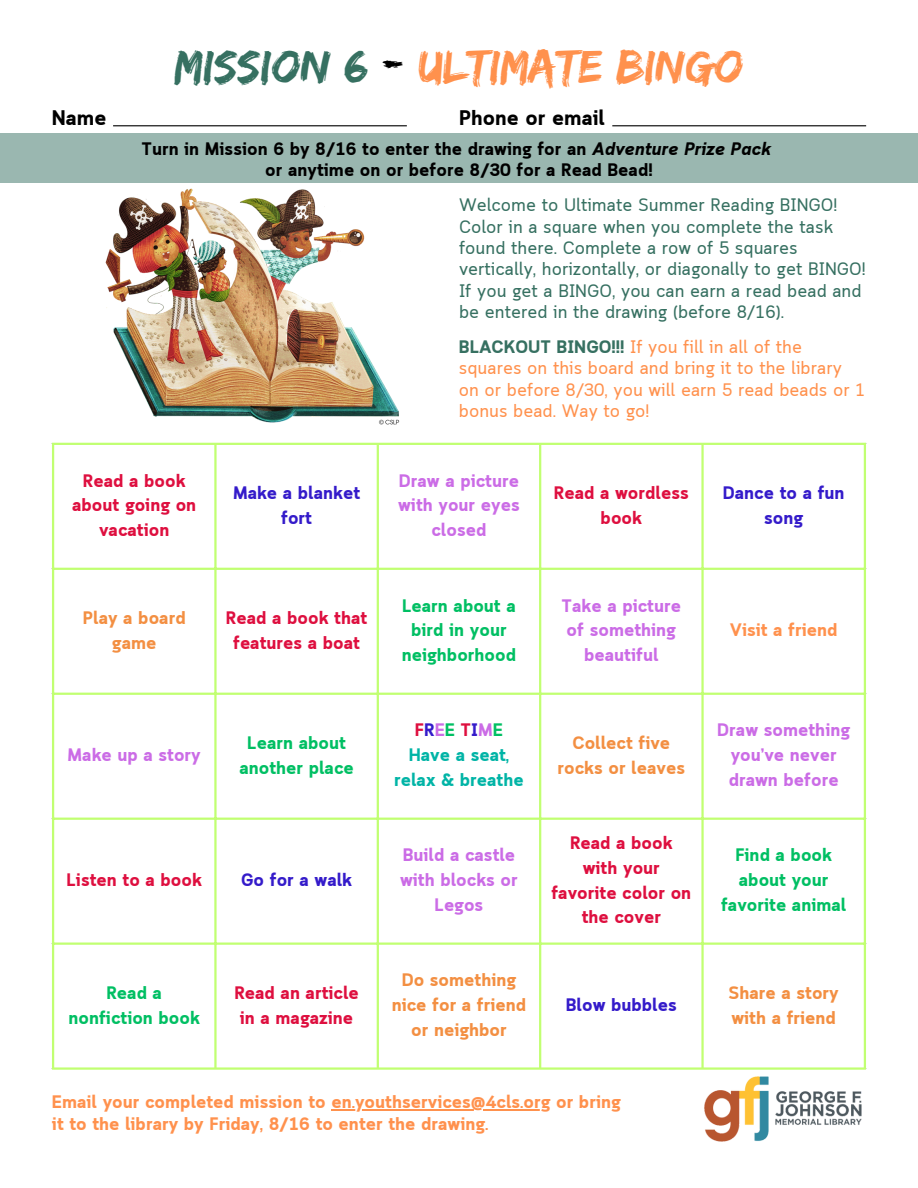
<style>
.page{position:relative;width:918px;height:1188px;background:#fff}
.page>*{position:absolute;margin:0;border:0;box-sizing:border-box;transform-origin:0 0}
.t1{font:48px "Edo";color:#ff914d}
.t2{font:700 21px "Cloud";color:#000}
.t3{font:18px/21.3px "Cloud";color:#367061}
.t4{font:700 18px/24.8px "Cloud";color:#de0f3f;text-align:center}
.t5{font:700 18px/24.8px "Cloud";color:#cb6ce6;text-align:center}
.t6{font:18px/21.3px "Cloud";color:#ff914d}
.t7{font:700 18px "Cloud";color:#ff914d}
.t8{font:700 18px/24.8px "Cloud";color:#00bf63;text-align:center}
.t9{font:700 18px/21.3px "Cloud";color:#000;text-align:center}
.t10{font:700 18px/24.8px "Cloud";color:#f38f42;text-align:center}
.t11{font:700 18px/24.8px "Cloud";color:#341bca;text-align:center}
.t12{font:700 18px/24.8px "Cloud";color:#00b4a6;text-align:center}
.s1{color:#367061}
.s2{color:#000}
.s3{font-style:italic}
.s4{font-weight:700;color:#367061}
.s5{color:#341bca}
.s6{color:#cb6ce6}
.s7{color:#00bf63}
</style>
<div class="page">
<div style="left:0;top:133px;width:918px;height:50px;background:#9ab7b0"></div>
<img style="left:704px;top:1059px;width:163px;height:83px">
<hr style="left:113px;top:125px;width:294px;height:1px;background:#000">
<hr style="left:612px;top:125px;width:254px;height:1px;background:#000">
<img style="left:74px;top:188px;width:355px;height:266px">
<hr style="left:52px;top:445px;width:2px;height:622px;background:#c1ff72">
<hr style="left:214px;top:445px;width:3px;height:622px;background:#c1ff72">
<hr style="left:377px;top:445px;width:2px;height:622px;background:#c1ff72">
<hr style="left:539px;top:445px;width:2px;height:622px;background:#c1ff72">
<hr style="left:701px;top:445px;width:3px;height:622px;background:#c1ff72">
<hr style="left:864px;top:445px;width:2px;height:622px;background:#c1ff72">
<hr style="left:52px;top:443px;width:814px;height:2px;background:#c1ff72">
<hr style="left:52px;top:568px;width:814px;height:2px;background:#c1ff72">
<hr style="left:52px;top:693px;width:814px;height:2px;background:#c1ff72">
<hr style="left:52px;top:818px;width:814px;height:2px;background:#c1ff72">
<hr style="left:52px;top:943px;width:814px;height:2px;background:#c1ff72">
<hr style="left:52px;top:1067px;width:814px;height:3px;background:#c1ff72">
<hr style="left:331px;top:1110px;width:220px;height:1px;background:#ff914d">
<p class="t1" style="left:174px;top:38px;width:571px"><span class="s1">MISSION 6</span> <span class="s2">-</span> ULTIMATE BINGO</p>
<h2 class="t2" style="left:52px;top:106px;width:56px">Name</h2>
<h2 class="t2" style="left:459px;top:106px;width:147px">Phone or email</h2>
<p class="t9" style="left:141px;top:139px;width:631px">Turn in Mission 6 by 8/16 to enter the drawing for an <span class="s3">Adventure Prize Pack </span>or anytime on or before 8/30 for a Read Bead!</p>
<p class="t4" style="left:72px;top:470px;width:126px">Read a book about going on vacation</p>
<h3 class="t3" style="left:459px;top:196px;width:408px">Welcome to Ultimate Summer Reading BINGO!<br>Color in a square when you complete the task found there. Complete a row of 5 squares vertically, horizontally, or diagonally to get BINGO!<br>If you get a BINGO, you can earn a read bead and be entered in the drawing (before 8/16).</h3>
<p class="t6" style="left:459px;top:338px;width:408px"><span class="s4">BLACKOUT BINGO!!!</span> If you fill in all of the squares on this board and bring it to the library on or before 8/30, you will earn 5 read beads or 1 bonus bead. Way to go!</p>
<p class="t11" style="left:233px;top:482px;width:129px">Make a blanket fort</p>
<p class="t5" style="left:398px;top:470px;width:123px">Draw a picture with your eyes closed</p>
<p class="t4" style="left:554px;top:482px;width:136px">Read a wordless book</p>
<p class="t11" style="left:723px;top:482px;width:123px">Dance to a fun song</p>
<p class="t10" style="left:83px;top:607px;width:104px">Play a board game</p>
<p class="t4" style="left:226px;top:607px;width:143px">Read a book that features a boat</p>
<p class="t5" style="left:68px;top:744px;width:135px">Make up a story</p>
<p class="t8" style="left:239px;top:732px;width:116px">Learn about another place</p>
<p class="t4" style="left:67px;top:869px;width:137px">Listen to a book</p>
<p class="t11" style="left:241px;top:869px;width:113px">Go for a walk</p>
<p class="t8" style="left:68px;top:982px;width:133px">Read a nonfiction book</p>
<p class="t4" style="left:234px;top:982px;width:126px">Read an article in a magazine</p>
<p class="t8" style="left:402px;top:595px;width:116px">Learn about a bird in your neighborhood</p>
<p class="t5" style="left:562px;top:595px;width:121px">Take a picture of something beautiful</p>
<p class="t4" style="left:415px;top:720px;width:89px">F<span class="s5">R</span><span class="s6">E</span><span class="s7">E</span> T<span class="s5">I</span><span class="s6">M</span><span class="s7">E</span></p>
<p class="t12" style="left:394px;top:744px;width:131px">Have a seat, relax &amp; breathe</p>
<p class="t5" style="left:400px;top:844px;width:119px">Build a castle with blocks or<br>Legos</p>
<p class="t10" style="left:392px;top:969px;width:136px">Do something nice for a friend or neighbor</p>
<p class="t10" style="left:558px;top:732px;width:129px">Collect five rocks or leaves</p>
<p class="t4" style="left:551px;top:832px;width:141px">Read a book with your favorite color on the cover</p>
<p class="t11" style="left:566px;top:994px;width:113px">Blow bubbles</p>
<p class="t7" style="left:52px;top:1092px;width:570px">Email your completed mission to en.youthservices@4cls.org or bring</p>
<p class="t7" style="left:52px;top:1113px;width:438px">it to the library by Friday, 8/16 to enter the drawing.</p>
<p class="t7" style="left:730px;top:620px;width:109px">Visit a friend</p>
<p class="t5" style="left:717px;top:720px;width:134px">Draw something you’ve never drawn before</p>
<p class="t8" style="left:721px;top:844px;width:127px">Find a book about your favorite animal</p>
<p class="t10" style="left:729px;top:982px;width:112px;text-align:left">Share a story with a friend</p>
</div>
